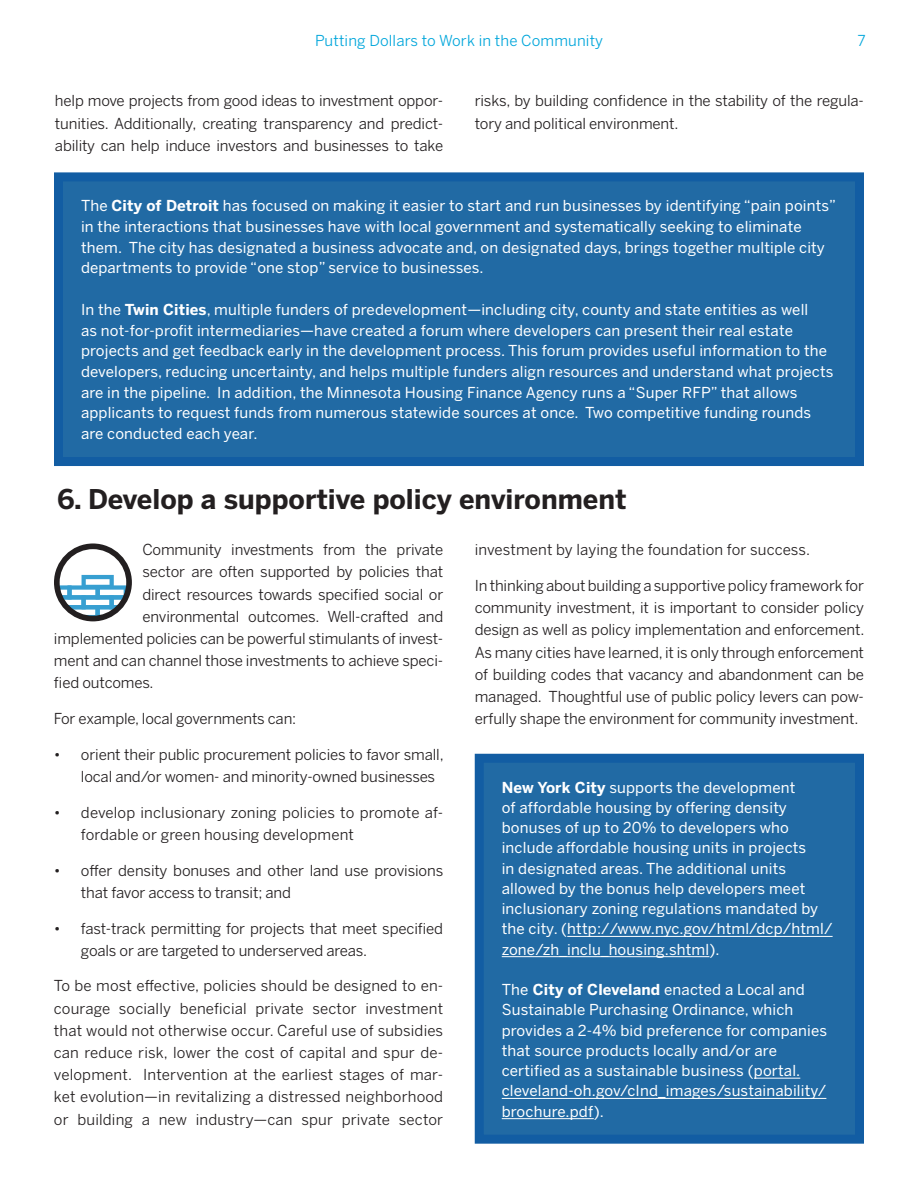
<style>
.page{position:relative;width:918px;height:1188px;background:#fff}
.page>*{position:absolute;margin:0;border:0;box-sizing:border-box;transform-origin:0 0}
.t1{font:700 27px "Benton Sans";color:#231f20}
.t2{font:15px/22.2px "Benton Sans";letter-spacing:-.01em;color:#231f20}
.t3{font:15px/20.2px "Benton Sans";letter-spacing:.01em;color:#fff}
.t4{font:15px/22.2px "Benton Sans";letter-spacing:.01em;color:#231f20}
.t5{font:15px "Benton Sans";letter-spacing:.01em;color:#00a6db}
.s1{font-weight:700}
</style>
<div class="page">
<div style="left:58px;top:177px;width:802px;height:285px;background:#216aa4"></div>
<div style="left:54px;top:172px;width:810px;height:294px;border:9px solid #125da3"></div>
<svg style="left:54px;top:543px;width:78px;height:78px"></svg>
<div style="left:479px;top:758px;width:381px;height:381px;background:#216aa4"></div>
<hr style="left:567px;top:936px;width:266px;height:1px;background:#fff">
<hr style="left:502px;top:956px;width:207px;height:1px;background:#fff">
<hr style="left:754px;top:1078px;width:46px;height:1px;background:#fff">
<hr style="left:502px;top:1098px;width:324px;height:1px;background:#fff">
<hr style="left:502px;top:1118px;width:92px;height:1px;background:#fff">
<div style="left:475px;top:754px;width:389px;height:390px;border:9px solid #125da3"></div>
<p class="t5" style="left:315px;top:32px;width:289px">Putting Dollars to Work in the Community</p>
<p class="t5" style="left:858px;top:32px;width:10px">7</p>
<p class="t2" style="left:55px;top:90px;width:390px;text-align:justify">help move projects from good ideas to investment oppor&shy;tunities. Additionally, creating transparency and predict&shy;ability can help induce investors and businesses to take</p>
<p class="t2" style="left:475px;top:90px;width:391px">risks, by building confidence in the stability of the regula&shy;tory and political environment.</p>
<p class="t3" style="left:81px;top:195px;width:757px;line-height:20.7px">The <span class="s1">City of Detroit</span> has focused on making it easier to start and run businesses by identifying “pain points” in the interactions that businesses have with local government and systematically seeking to eliminate them. The city has designated a business advocate and, on designated days, brings together multiple city departments to provide “one stop” service to businesses.</p>
<p class="t3" style="left:81px;top:299px;width:754px;line-height:20.7px">In the <span class="s1">Twin Cities</span>, multiple funders of predevelopment—including city, county and state entities as well<br>as not-for-profit intermediaries—have created a forum where developers can present their real estate projects and get feedback early in the development process. This forum provides useful information to the developers, reducing uncertainty, and helps multiple funders align resources and understand what projects are in the pipeline. In addition, the Minnesota Housing Finance Agency runs a “Super RFP” that allows applicants to request funds from numerous statewide sources at once. Two competitive funding rounds are conducted each year.</p>
<h1 class="t1" style="left:57px;top:483px;width:571px">6. Develop a supportive policy environment</h1>
<p class="t2" style="left:142px;top:539px;width:302px">Community investments from the private</p>
<p class="t2" style="left:142px;top:561px;width:302px">sector are often supported by policies that</p>
<p class="t2" style="left:142px;top:583px;width:302px">direct resources towards specified social or</p>
<p class="t2" style="left:142px;top:605px;width:302px">environmental outcomes. Well-crafted and</p>
<p class="t2" style="left:54px;top:627px;width:391px">implemented policies can be powerful stimulants of invest-</p>
<p class="t2" style="left:54px;top:650px;width:391px">ment and can channel those investments to achieve speci-</p>
<p class="t2" style="left:54px;top:672px;width:101px">fied outcomes.</p>
<p class="t2" style="left:54px;top:707px;width:244px">For example, local governments can:</p>
<p class="t2" style="left:81px;top:743px;width:364px;text-indent:-27px">• orient their public procurement policies to favor small, local and/or women- and minority-owned businesses</p>
<p class="t4" style="left:81px;top:801px;width:364px;text-indent:-27px">• develop inclusionary zoning policies to promote af&shy;fordable or green housing development</p>
<p class="t2" style="left:81px;top:859px;width:364px;text-indent:-27px">• offer density bonuses and other land use provisions that favor access to transit; and</p>
<p class="t2" style="left:81px;top:917px;width:364px;text-indent:-27px">• fast-track permitting for projects that meet specified goals or are targeted to underserved areas.</p>
<p class="t2" style="left:54px;top:975px;width:391px;text-align:justify">To be most effective, policies should be designed to en&shy;courage socially beneficial private sector investment that would not otherwise occur. Careful use of subsidies can reduce risk, lower the cost of capital and spur de&shy;velopment. Intervention at the earliest stages of mar&shy;ket evolution—in revitalizing a distressed neighborhood or building a new industry—can spur private sector</p>
<p class="t4" style="left:475px;top:539px;width:337px">investment by laying the foundation for success.</p>
<p class="t2" style="left:475px;top:574px;width:391px;text-align:justify">In thinking about building a supportive policy framework for community investment, it is important to consider policy design as well as policy implementation and enforcement.<br>As many cities have learned, it is only through enforcement of building codes that vacancy and abandonment can be managed. Thoughtful use of public policy levers can pow&shy;erfully shape the environment for community investment.</p>
<p class="t3" style="left:502px;top:777px;width:332px"><span class="s1">New York City</span> supports the development<br>of affordable housing by offering density bonuses of up to 20% to developers who include affordable housing units in projects<br>in designated areas. The additional units allowed by the bonus help developers meet inclusionary zoning regulations mandated by the city. (http://www.nyc.gov/html/dcp/html/ zone/zh_inclu_housing.shtml).</p>
<p class="t3" style="left:502px;top:979px;width:327px">The <span class="s1">City of Cleveland</span> enacted a Local and Sustainable Purchasing Ordinance, which provides a 2-4% bid preference for companies that source products locally and/or are certified as a sustainable business (portal. cleveland-oh.gov/cInd_images/sustainability/ brochure.pdf).</p>
</div>
